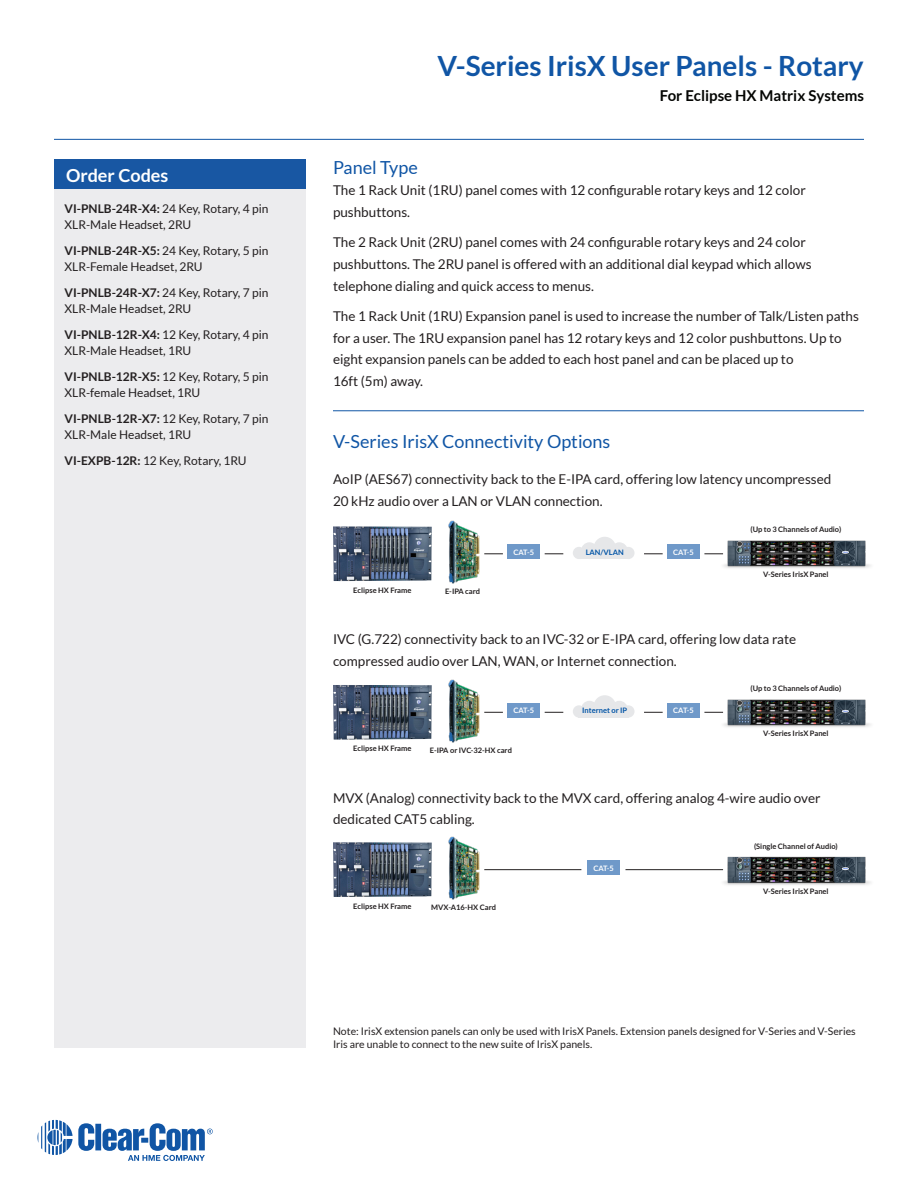
<style>
.page{position:relative;width:918px;height:1188px;background:#fff}
.page>*{position:absolute;margin:0;border:0;box-sizing:border-box;transform-origin:0 0}
.t1{font:700 27.9px "Lato";color:#1055a5}
.t2{font:18px "Lato";color:#1055a5}
.t3{font:700 18px "Lato";color:#fff}
.t4{font:700 15px "Lato";color:#040503}
.t5{font:13.5px/21.6px "Lato";color:#231f20}
.t6{font:12px/16.5px "Lato";color:#231f20}
.t7{font:10.5px/12.6px "Lato";color:#231f20}
.t8{font:700 7.5px "Lato";color:#231f20}
.t9{font:700 7.5px "Lato";letter-spacing:-.035em;color:#fff}
.t10{font:700 7.5px "Lato";color:#0154a6}
.s1{font-weight:700}
</style>
<div class="page">
<svg style="left:37px;top:1120px;width:176px;height:41px"></svg>
<hr style="left:54px;top:139px;width:810px;height:1px;background:#1055a5">
<div style="left:54px;top:159px;width:252px;height:30px;background:#1857a3"></div>
<div style="left:54px;top:189px;width:252px;height:859px;background:#ececee"></div>
<hr style="left:333px;top:410px;width:531px;height:1px;background:#1055a5">
<img style="left:333px;top:526px;width:99px;height:55px">
<img style="left:448px;top:520px;width:32px;height:64px">
<div style="left:508px;top:545px;width:32px;height:14px;background:#6f99c9"></div>
<div style="left:578px;top:553px;width:50px;height:6px;background:#e6e7e9"></div>
<div style="left:573px;top:547px;width:12px;height:12px;background:#e6e7e9;border-radius:50%"></div>
<div style="left:622px;top:547px;width:13px;height:12px;background:#e6e7e9;border-radius:50%"></div>
<div style="left:581px;top:542px;width:17px;height:17px;background:#e6e7e9;border-radius:50%"></div>
<div style="left:611px;top:542px;width:17px;height:17px;background:#e6e7e9;border-radius:50%"></div>
<div style="left:594px;top:537px;width:22px;height:22px;background:#e6e7e9;border-radius:50%"></div>
<div style="left:667px;top:545px;width:33px;height:14px;background:#6f99c9"></div>
<svg style="left:484px;top:553px;width:19px;height:1px"></svg>
<svg style="left:644px;top:553px;width:19px;height:1px"></svg>
<svg style="left:545px;top:553px;width:18px;height:1px"></svg>
<img style="left:715px;top:540px;width:156px;height:28px">
<img style="left:333px;top:685px;width:99px;height:55px">
<img style="left:448px;top:679px;width:32px;height:64px">
<div style="left:508px;top:703px;width:32px;height:15px;background:#6f99c9"></div>
<div style="left:578px;top:711px;width:50px;height:7px;background:#e6e7e9"></div>
<div style="left:573px;top:705px;width:12px;height:13px;background:#e6e7e9;border-radius:50%"></div>
<div style="left:622px;top:705px;width:13px;height:13px;background:#e6e7e9;border-radius:50%"></div>
<div style="left:581px;top:701px;width:17px;height:17px;background:#e6e7e9;border-radius:50%"></div>
<div style="left:611px;top:701px;width:17px;height:17px;background:#e6e7e9;border-radius:50%"></div>
<div style="left:594px;top:695px;width:22px;height:23px;background:#e6e7e9;border-radius:50%"></div>
<div style="left:667px;top:703px;width:33px;height:15px;background:#6f99c9"></div>
<svg style="left:484px;top:712px;width:19px;height:1px"></svg>
<svg style="left:644px;top:712px;width:19px;height:1px"></svg>
<svg style="left:545px;top:712px;width:18px;height:1px"></svg>
<img style="left:715px;top:699px;width:156px;height:28px">
<img style="left:333px;top:842px;width:99px;height:55px">
<img style="left:448px;top:836px;width:32px;height:64px">
<div style="left:587px;top:860px;width:33px;height:15px;background:#6f99c9"></div>
<hr style="left:484px;top:869px;width:97px;height:1px;background:#231f20">
<hr style="left:626px;top:869px;width:97px;height:1px;background:#231f20">
<img style="left:715px;top:856px;width:156px;height:29px">
<p class="t3" style="left:66px;top:165px;width:104px">Order Codes</p>
<p class="t6" style="left:64px;top:200px;width:205px"><span class="s1">VI-PNLB-24R-X4:</span> 24 Key, Rotary, 4 pin<br>XLR-Male Headset, 2RU</p>
<p class="t6" style="left:64px;top:242px;width:205px"><span class="s1">VI-PNLB-24R-X5:</span> 24 Key, Rotary, 5 pin<br>XLR-Female Headset, 2RU</p>
<p class="t6" style="left:64px;top:284px;width:205px"><span class="s1">VI-PNLB-24R-X7:</span> 24 Key, Rotary, 7 pin<br>XLR-Male Headset, 2RU</p>
<p class="t6" style="left:64px;top:326px;width:205px"><span class="s1">VI-PNLB-12R-X4:</span> 12 Key, Rotary, 4 pin<br>XLR-Male Headset, 1RU</p>
<p class="t6" style="left:64px;top:368px;width:205px"><span class="s1">VI-PNLB-12R-X5:</span> 12 Key, Rotary, 5 pin<br>XLR-female Headset, 1RU</p>
<p class="t6" style="left:64px;top:410px;width:205px"><span class="s1">VI-PNLB-12R-X7:</span> 12 Key, Rotary, 7 pin<br>XLR-Male Headset, 1RU</p>
<p class="t6" style="left:64px;top:452px;width:184px"><span class="s1">VI-EXPB-12R:</span> 12 Key, Rotary, 1RU</p>
<h1 class="t1" style="left:438px;top:50px;width:428px">V-Series IrisX User Panels - Rotary</h1>
<p class="t4" style="left:660px;top:87px;width:206px">For Eclipse HX Matrix Systems</p>
<p class="t2" style="left:333px;top:157px;width:86px">Panel Type</p>
<p class="t5" style="left:333px;top:180px;width:474px">The 1 Rack Unit (1RU) panel comes with 12 configurable rotary keys and 12 color pushbuttons.</p>
<p class="t5" style="left:333px;top:232px;width:480px">The 2 Rack Unit (2RU) panel comes with 24 configurable rotary keys and 24 color pushbuttons. The 2RU panel is offered with an additional dial keypad which allows telephone dialing and quick access to menus.</p>
<p class="t5" style="left:333px;top:306px;width:528px">The 1 Rack Unit (1RU) Expansion panel is used to increase the number of Talk/Listen paths for a user. The 1RU expansion panel has 12 rotary keys and 12 color pushbuttons. Up to eight expansion panels can be added to each host panel and can be placed up to<br>16ft (5m) away.</p>
<p class="t2" style="left:333px;top:432px;width:279px">V-Series IrisX Connectivity Options</p>
<p class="t5" style="left:333px;top:468px;width:500px">AoIP (AES67) connectivity back to the E-IPA card, offering low latency uncompressed<br>20 kHz audio over a LAN or VLAN connection.</p>
<p class="t8" style="left:353px;top:586px;width:60px">Eclipse HX Frame</p>
<p class="t8" style="left:445px;top:587px;width:37px">E-IPA card</p>
<p class="t9" style="left:513px;top:548px;width:22px">CAT-5</p>
<p class="t10" style="left:586px;top:548px;width:39px">LAN/VLAN</p>
<p class="t9" style="left:673px;top:548px;width:22px">CAT-5</p>
<p class="t8" style="left:750px;top:525px;width:92px">(Up to 3 Channels of Audio)</p>
<p class="t8" style="left:763px;top:570px;width:67px">V-Series IrisX Panel</p>
<p class="t5" style="left:333px;top:628px;width:465px">IVC (G.722) connectivity back to an IVC-32 or E-IPA card, offering low data rate compressed audio over LAN, WAN, or Internet connection.</p>
<p class="t9" style="left:513px;top:706px;width:22px">CAT-5</p>
<p class="t10" style="left:582px;top:706px;width:47px">Internet or IP</p>
<p class="t9" style="left:673px;top:706px;width:22px">CAT-5</p>
<p class="t8" style="left:353px;top:744px;width:60px">Eclipse HX Frame</p>
<p class="t8" style="left:430px;top:746px;width:84px">E-IPA or IVC-32-HX card</p>
<p class="t8" style="left:750px;top:684px;width:92px">(Up to 3 Channels of Audio)</p>
<p class="t8" style="left:763px;top:729px;width:67px">V-Series IrisX Panel</p>
<p class="t5" style="left:333px;top:787px;width:489px">MVX (Analog) connectivity back to the MVX card, offering analog 4-wire audio over dedicated CAT5 cabling.</p>
<p class="t8" style="left:353px;top:902px;width:60px">Eclipse HX Frame</p>
<p class="t8" style="left:431px;top:903px;width:66px">MVX-A16-HX Card</p>
<p class="t9" style="left:593px;top:864px;width:22px">CAT-5</p>
<p class="t8" style="left:754px;top:842px;width:85px">(Single Channel of Audio)</p>
<p class="t8" style="left:763px;top:887px;width:67px">V-Series IrisX Panel</p>
<p class="t7" style="left:333px;top:1025px;width:524px">Note: IrisX extension panels can only be used with IrisX Panels. Extension panels designed for V-Series and V-Series<br>Iris are unable to connect to the new suite of IrisX panels.</p>
</div>
